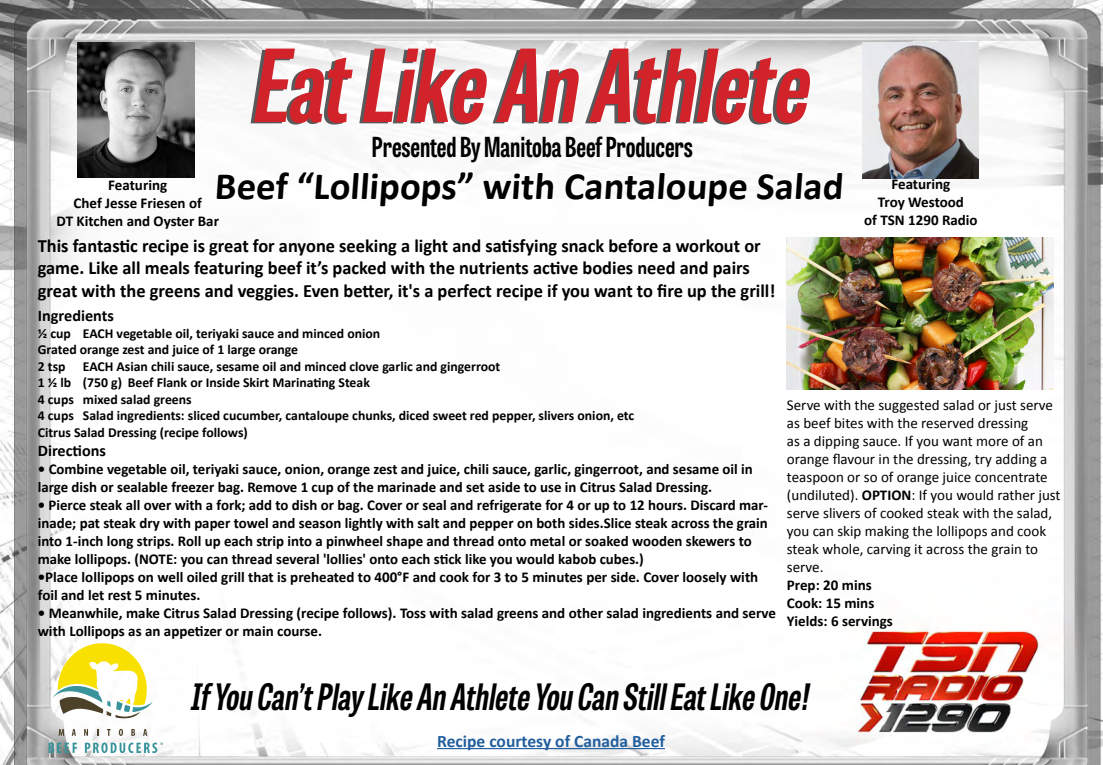
<style>
.page{position:relative;width:1103px;height:765px;background:#fff}
.page>*{position:absolute;margin:0;border:0;box-sizing:border-box;transform-origin:0 0}
.t1{font:italic 700 100px "Tablet Gothic Compressed";color:#d2232a}
.t2{font:700 38.75px "Calibri";color:#000}
.t3{font:italic 700 36.25px "Tablet Gothic Compressed";color:#000}
.t4{font:700 27.5px "Tablet Gothic Compressed";color:#000}
.t5{font:700 18.75px/22.5px "Calibri";color:#000}
.t6{font:700 17.5px "Calibri";color:#215e9e}
.t7{font:700 16.25px "Calibri";color:#000}
.t8{font:700 15px/18px "Calibri";color:#000}
.t9{font:15px/18px "Calibri";color:#000}
.t10{font:700 13.75px/16.5px "Calibri";color:#000}
.s1{font-weight:700}
</style>
<div class="page">
<img style="left:0;top:0;width:1102px;height:765px">
<svg style="left:59px;top:729px;width:5px;height:7px"></svg>
<svg style="left:72px;top:729px;width:4px;height:7px"></svg>
<svg style="left:84px;top:729px;width:4px;height:7px"></svg>
<svg style="left:107px;top:729px;width:4px;height:7px"></svg>
<svg style="left:119px;top:729px;width:4px;height:7px"></svg>
<svg style="left:131px;top:729px;width:4px;height:7px"></svg>
<svg style="left:143px;top:729px;width:4px;height:7px"></svg>
<svg style="left:49px;top:743px;width:28px;height:10px"></svg>
<svg style="left:52px;top:643px;width:101px;height:78px"></svg>
<svg style="left:85px;top:743px;width:78px;height:10px"></svg>
<svg style="left:214px;top:102px;width:341px;height:168px"></svg>
<svg style="left:563px;top:105px;width:281px;height:165px"></svg>
<img style="left:77px;top:42px;width:117px;height:135px">
<img style="left:863px;top:42px;width:115px;height:137px">
<img style="left:787px;top:238px;width:266px;height:151px">
<hr style="left:437px;top:748px;width:228px;height:1px;background:#215e9e">
<h1 class="t1" style="left:254px;top:16px;width:557px">Eat Like An Athlete</h1>
<h3 class="t4" style="left:372px;top:128px;width:322px">Presented By Manitoba Beef Producers</h3>
<p class="t8" style="left:108px;top:176px;width:60px">Featuring</p>
<h2 class="t2" style="left:214px;top:161px;width:633px">Beef “Lollipops” with Cantaloupe Salad</h2>
<p class="t8" style="left:56px;top:212px;width:164px">DT Kitchen and Oyster Bar</p>
<p class="t8" style="left:74px;top:194px;width:130px">Chef Jesse Friesen of</p>
<p class="t8" style="left:864px;top:175px;width:115px;text-align:center">Featuring<br>Troy Westood<br>of TSN 1290 Radio</p>
<p class="t5" style="left:38px;top:234px;width:739px">This fantastic recipe is great for anyone seeking a light and satisfying snack before a workout or game. Like all meals featuring beef it’s packed with the nutrients active bodies need and pairs great with the greens and veggies. Even better, it's a perfect recipe if you want to fire up the grill!</p>
<p class="t7" style="left:38px;top:306px;width:78px">Ingredients</p>
<p class="t10" style="left:38px;top:325px;width:344px">½ cup EACH vegetable oil, teriyaki sauce and minced onion<br>Grated orange zest and juice of 1 large orange<br>2 tsp</p>
<p class="t10" style="left:38px;top:358px;width:598px;text-indent:45px">EACH Asian chili sauce, sesame oil and minced clove garlic and gingerroot<br>1 ½ lb (750 g) Beef Flank or Inside Skirt Marinating Steak<br>4 cups mixed salad greens<br>4 cups Salad ingredients: sliced cucumber, cantaloupe chunks, diced sweet red pepper, slivers onion, etc Citrus Salad Dressing (recipe follows)</p>
<p class="t7" style="left:38px;top:441px;width:70px">Directions</p>
<p class="t8" style="left:38px;top:460px;width:716px">• Combine vegetable oil, teriyaki sauce, onion, orange zest and juice, chili sauce, garlic, gingerroot, and sesame oil in large dish or sealable freezer bag. Remove 1 cup of the marinade and set aside to use in Citrus Salad Dressing.</p>
<p class="t8" style="left:38px;top:496px;width:731px">• Pierce steak all over with a fork; add to dish or bag. Cover or seal and refrigerate for 4 or up to 12 hours. Discard mar&shy;inade; pat steak dry with paper towel and season lightly with salt and pepper on both sides.Slice steak across the grain into 1-inch long strips. Roll up each strip into a pinwheel shape and thread onto metal or soaked wooden skewers to make lollipops. (NOTE: you can thread several 'lollies' onto each stick like you would kabob cubes.)</p>
<p class="t8" style="left:38px;top:568px;width:722px">•Place lollipops on well oiled grill that is preheated to 400°F and cook for 3 to 5 minutes per side. Cover loosely with foil and let rest 5 minutes.</p>
<p class="t8" style="left:38px;top:604px;width:739px">• Meanwhile, make Citrus Salad Dressing (recipe follows). Toss with salad greens and other salad ingredients and serve with Lollipops as an appetizer or main course.</p>
<p class="t9" style="left:787px;top:396px;width:275px">Serve with the suggested salad or just serve as beef bites with the reserved dressing<br>as a dipping sauce. If you want more of an orange flavour in the dressing, try adding a teaspoon or so of orange juice concentrate (undiluted). <span class="s1">OPTION</span>: If you would rather just serve slivers of cooked steak with the salad, you can skip making the lollipops and cook steak whole, carving it across the grain to serve.</p>
<p class="t8" style="left:787px;top:576px;width:107px">Prep: 20 mins<br>Cook: 15 mins<br>Yields: 6 servings</p>
<h3 class="t3" style="left:191px;top:672px;width:620px">If You Can’t Play Like An Athlete You Can Still Eat Like One!</h3>
<p class="t6" style="left:437px;top:730px;width:229px">Recipe courtesy of Canada Beef</p>
</div>
